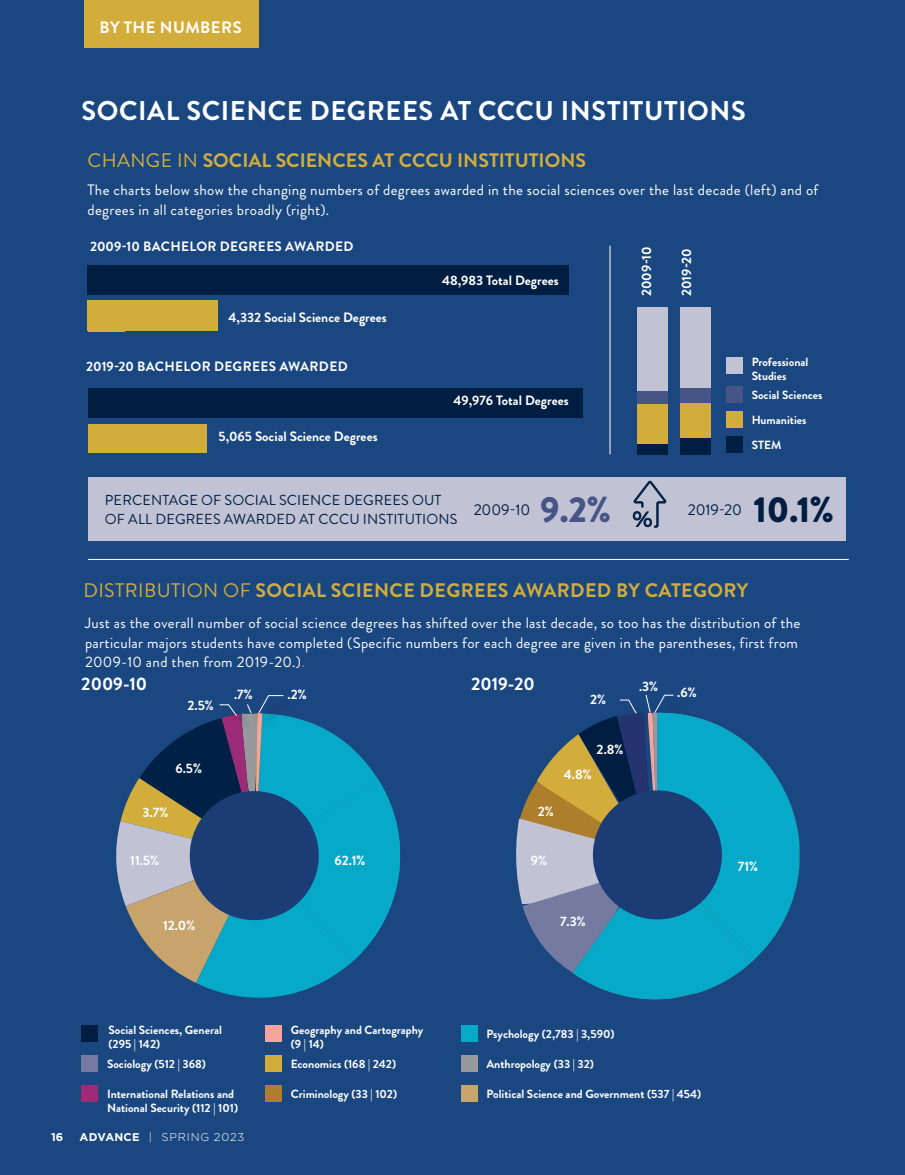
<style>
.page{position:relative;width:905px;height:1175px;background:#fff}
.page>*{position:absolute;margin:0;border:0;box-sizing:border-box;transform-origin:0 0}
.t1{font:900 36.15px "Brandon Grotesque";color:#001e42}
.t2{font:900 36.15px "Brandon Grotesque";color:#465586}
.t3{font:700 27.15px "Brandon Grotesque";letter-spacing:.02em;color:#fff}
.t4{font:700 19.5px "Brandon Grotesque";letter-spacing:.02em;color:#d3ad3c}
.t5{font:700 19.5px "Brandon Grotesque";color:#d3ad3c}
.t6{font:700 18px "Brandon Grotesque";color:#fff}
.t7{font:700 16.5px "Brandon Grotesque";letter-spacing:.025em;color:#fff}
.t8{font:15.6px "Brandon Grotesque";letter-spacing:-.005em;color:#001e42}
.t9{font:15px/19.5px "Brandon Grotesque";letter-spacing:.02em;color:#fff}
.t10{font:14.4px/19.5px "Brandon Grotesque";letter-spacing:.01em;color:#001e42}
.t11{font:700 13.5px "Brandon Grotesque";color:#fff}
.t12{font:700 13.5px "Brandon Grotesque";letter-spacing:.025em;color:#fff}
.t13{font:700 11.85px/14.2px "Brandon Grotesque";color:#fff}
.t14{font:300 11.25px "Gotham";letter-spacing:.075em;color:#fff}
.t15{font:700 11.25px "Gotham";color:#fff}
.s1{font-weight:400}
.s2{color:#ff6418}
.s3{font-weight:700}
</style>
<div class="page">
<div style="left:0;top:0;width:904px;height:1174px;background:#1b4781"></div>
<div style="left:88px;top:477px;width:758px;height:64px;background:#c1c2d4"></div>
<div style="left:725px;top:436px;width:17px;height:17px;background:#001e42"></div>
<div style="left:725px;top:411px;width:17px;height:17px;background:#d3ad3c"></div>
<div style="left:725px;top:386px;width:17px;height:17px;background:#465586"></div>
<div style="left:725px;top:357px;width:17px;height:17px;background:#c1c2d4"></div>
<div style="left:265px;top:1025px;width:16px;height:16px;background:#f6a59c"></div>
<div style="left:265px;top:1085px;width:16px;height:17px;background:#ad7e2c"></div>
<div style="left:81px;top:1025px;width:17px;height:16px;background:#001e42"></div>
<div style="left:461px;top:1025px;width:16px;height:16px;background:#07a9c8"></div>
<div style="left:81px;top:1055px;width:17px;height:17px;background:#757aa1"></div>
<div style="left:461px;top:1055px;width:16px;height:17px;background:#97999c"></div>
<div style="left:461px;top:1085px;width:16px;height:17px;background:#c6a46c"></div>
<div style="left:265px;top:1055px;width:16px;height:17px;background:#d3ad3c"></div>
<div style="left:81px;top:1085px;width:17px;height:17px;background:#9c2c77"></div>
<hr style="left:88px;top:559px;width:760px;height:1px;background:#fff">
<hr style="left:609px;top:245px;width:1px;height:209px;background:#fff">
<div style="left:88px;top:302px;width:37px;height:30px;background:#d3ad3c"></div>
<div style="left:88px;top:265px;width:481px;height:30px;background:#001e42"></div>
<div style="left:88px;top:300px;width:129px;height:31px;background:#d3ad3c"></div>
<div style="left:88px;top:387px;width:494px;height:30px;background:#001e42"></div>
<div style="left:88px;top:424px;width:118px;height:29px;background:#d3ad3c"></div>
<div style="left:637px;top:307px;width:31px;height:84px;background:#c1c2d4"></div>
<div style="left:680px;top:307px;width:30px;height:81px;background:#c1c2d4"></div>
<div style="left:637px;top:391px;width:31px;height:13px;background:#465586"></div>
<div style="left:680px;top:388px;width:30px;height:15px;background:#465586"></div>
<div style="left:637px;top:404px;width:31px;height:40px;background:#d3ad3c"></div>
<div style="left:680px;top:403px;width:30px;height:35px;background:#d3ad3c"></div>
<div style="left:637px;top:444px;width:31px;height:10px;background:#001e42"></div>
<div style="left:680px;top:438px;width:30px;height:16px;background:#001e42"></div>
<svg style="left:632px;top:480px;width:35px;height:48px"></svg>
<div style="left:84px;top:0;width:174px;height:47px;background:#d3ad3c"></div>
<svg style="left:116px;top:695px;width:285px;height:302px"></svg>
<div style="left:190px;top:791px;width:129px;height:129px;background:#1b3c74;border-radius:50%"></div>
<svg style="left:516px;top:694px;width:284px;height:306px"></svg>
<div style="left:593px;top:790px;width:129px;height:129px;background:#1b3c74;border-radius:50%"></div>
<p class="t7" style="left:100px;top:16px;width:144px">BY THE NUMBERS</p>
<h2 class="t3" style="left:81px;top:92px;width:665px">SOCIAL SCIENCE DEGREES AT CCCU INSTITUTIONS</h2>
<h3 class="t5" style="left:87px;top:147px;width:500px"><span class="s1">CHANGE IN</span> SOCIAL SCIENCES AT CCCU INSTITUTIONS</h3>
<p class="t9" style="left:88px;top:180px;width:732px">The charts below show the changing numbers of degrees awarded in the social sciences over the last decade (left) and of degrees in all categories broadly (right).</p>
<p class="t12" style="left:90px;top:236px;width:265px">2009-10 BACHELOR DEGREES AWARDED</p>
<p class="t11" style="left:228px;top:307px;width:160px">4,332 Social Science Degrees</p>
<p class="t12" style="left:86px;top:357px;width:263px">2019-20 BACHELOR DEGREES AWARDED</p>
<p class="t11" style="left:219px;top:427px;width:160px">5,065 Social Science Degrees</p>
<p class="t11" style="left:442px;top:270px;width:118px">48,983 Total Degrees</p>
<p class="t11" style="left:453px;top:391px;width:117px">49,976 Total Degrees</p>
<p class="t11" style="left:637px;top:296px;width:51px;rotate:-90deg">2009-10</p>
<p class="t11" style="left:677px;top:296px;width:49px;rotate:-90deg">2019-20</p>
<p class="t13" style="left:751px;top:355px;width:58px">Professional<br>Studies</p>
<p class="t13" style="left:751px;top:387px;width:72px">Social Sciences</p>
<p class="t13" style="left:751px;top:413px;width:56px">Humanities</p>
<p class="t13" style="left:751px;top:438px;width:31px">STEM</p>
<p class="t10" style="left:105px;top:490px;width:354px">PERCENTAGE OF SOCIAL SCIENCE DEGREES OUT<br>OF ALL DEGREES AWARDED AT CCCU INSTITUTIONS</p>
<h1 class="t2" style="left:540px;top:484px;width:72px">9.2%</h1>
<h1 class="t1" style="left:753px;top:484px;width:82px">10.1%</h1>
<p class="t8" style="left:473px;top:499px;width:58px">2009-10</p>
<p class="t8" style="left:687px;top:499px;width:56px">2019-20</p>
<h3 class="t4" style="left:83px;top:577px;width:666px"><span class="s1">DISTRIBUTION OF</span> SOCIAL SCIENCE DEGREES AWARDED BY CATEGORY</h3>
<p class="t9" style="left:85px;top:613px;width:717px">Just as the overall number of social science degrees has shifted over the last decade, so too has the distribution of the particular majors students have completed (Specific numbers for each degree are given in the parentheses, first from<br>2009-10 and then from 2019-20.)<span class="s2">.</span></p>
<p class="t6" style="left:81px;top:671px;width:67px">2009-10</p>
<p class="t6" style="left:471px;top:671px;width:65px">2019-20</p>
<p class="t11" style="left:234px;top:684px;width:20px">.7%</p>
<p class="t11" style="left:287px;top:684px;width:21px">.2%</p>
<p class="t11" style="left:187px;top:696px;width:28px">2.5%</p>
<p class="t11" style="left:590px;top:690px;width:17px">2%</p>
<p class="t11" style="left:175px;top:758px;width:28px">6.5%</p>
<p class="t11" style="left:143px;top:802px;width:27px">3.7%</p>
<p class="t11" style="left:596px;top:740px;width:28px">2.8%</p>
<p class="t11" style="left:564px;top:765px;width:29px">4.8%</p>
<p class="t11" style="left:538px;top:802px;width:17px">2%</p>
<p class="t11" style="left:130px;top:851px;width:30px">11.5%</p>
<p class="t11" style="left:334px;top:851px;width:33px">62.1%</p>
<p class="t11" style="left:531px;top:850px;width:18px">9%</p>
<p class="t11" style="left:639px;top:677px;width:21px">.3%</p>
<p class="t11" style="left:677px;top:683px;width:21px">.6%</p>
<p class="t11" style="left:163px;top:915px;width:34px">12.0%</p>
<p class="t11" style="left:560px;top:912px;width:27px">7.3%</p>
<p class="t11" style="left:738px;top:857px;width:22px">71%</p>
<p class="t13" style="left:108px;top:1022px;width:115px">Social Sciences, General (295 | 142)</p>
<p class="t13" style="left:107px;top:1087px;width:132px">International Relations and<br>National Security (112 | 101)</p>
<p class="t13" style="left:107px;top:1056px;width:100px">Sociology (512 | 368)</p>
<p class="t15" style="left:51px;top:1129px;width:14px">16</p>
<p class="t14" style="left:80px;top:1129px;width:166px"><span class="s3">ADVANCE</span> | SPRING 2023</p>
<p class="t13" style="left:291px;top:1022px;width:134px">Geography and Cartography (9 | 14)</p>
<p class="t13" style="left:291px;top:1056px;width:107px">Economics (168 | 242)</p>
<p class="t13" style="left:291px;top:1087px;width:108px">Criminology (33 | 102)</p>
<p class="t13" style="left:486px;top:1026px;width:129px">Psychology (2,783 | 3,590)</p>
<p class="t13" style="left:486px;top:1056px;width:109px">Anthropology (33 | 32)</p>
<p class="t13" style="left:486px;top:1087px;width:216px">Political Science and Government (537 | 454)</p>
</div>
